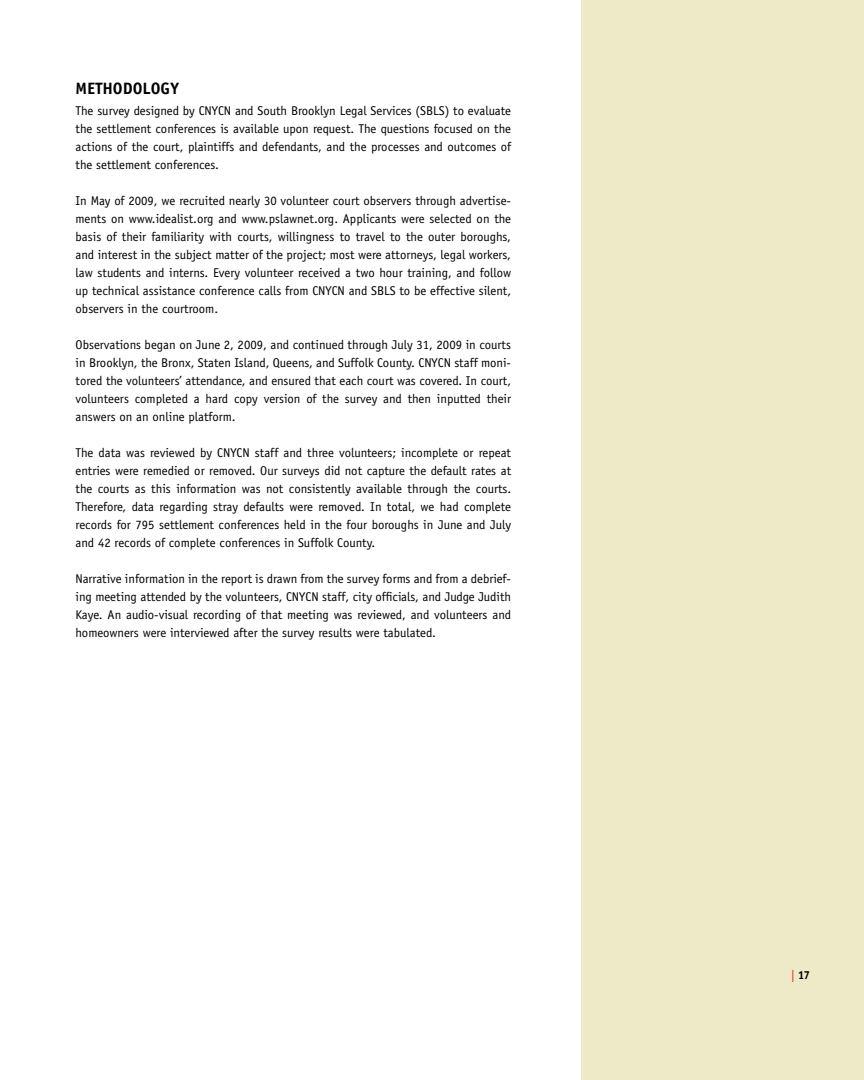
<style>
.page{position:relative;width:864px;height:1080px;background:#fff}
.page>*{position:absolute;margin:0;border:0;box-sizing:border-box;transform-origin:0 0}
.t1{font:16.5px "Officina Sans Bold A";color:#000}
.t2{font:12.75px/18px "Officina Sans";color:#000;text-align:justify}
.t3{font:700 12px "Officina Sans";color:#000}
.s1{font-weight:400;color:#ed1c24}
</style>
<div class="page">
<div style="left:582px;top:0;width:282px;height:1080px;background:#eee9c7"></div>
<p class="t1" style="left:76px;top:78px;width:22px">METHODOLOGY</p>
<p class="t2" style="left:76px;top:102px;width:437px">The survey designed by CNYCN and South Brooklyn Legal Services (SBLS) to evaluate the settlement conferences is available upon request. The questions focused on the actions of the court, plaintiffs and defendants, and the processes and outcomes of the settlement conferences.</p>
<p class="t2" style="left:76px;top:192px;width:437px">In May of 2009, we recruited nearly 30 volunteer court observers through advertise&shy;ments on www.idealist.org and www.pslawnet.org. Applicants were selected on the basis of their familiarity with courts, willingness to travel to the outer boroughs, and interest in the subject matter of the project; most were attorneys, legal workers, law students and interns. Every volunteer received a two hour training, and follow up technical assistance conference calls from CNYCN and SBLS to be effective silent, observers in the courtroom.</p>
<p class="t2" style="left:76px;top:336px;width:437px">Observations began on June 2, 2009, and continued through July 31, 2009 in courts in Brooklyn, the Bronx, Staten Island, Queens, and Suffolk County. CNYCN staff moni&shy;tored the volunteers’ attendance, and ensured that each court was covered. In court, volunteers completed a hard copy version of the survey and then inputted their answers on an online platform.</p>
<p class="t2" style="left:76px;top:444px;width:437px">The data was reviewed by CNYCN staff and three volunteers; incomplete or repeat entries were remedied or removed. Our surveys did not capture the default rates at the courts as this information was not consistently available through the courts.<br>Therefore, data regarding stray defaults were removed. In total, we had complete records for 795 settlement conferences held in the four boroughs in June and July and 42 records of complete conferences in Suffolk County.</p>
<p class="t2" style="left:76px;top:570px;width:437px">Narrative information in the report is drawn from the survey forms and from a debrief&shy;ing meeting attended by the volunteers, CNYCN staff, city officials, and Judge Judith Kaye. An audio-visual recording of that meeting was reviewed, and volunteers and homeowners were interviewed after the survey results were tabulated.</p>
<p class="t3" style="left:791px;top:968px;width:20px"><span class="s1">|</span> 17</p>
</div>
